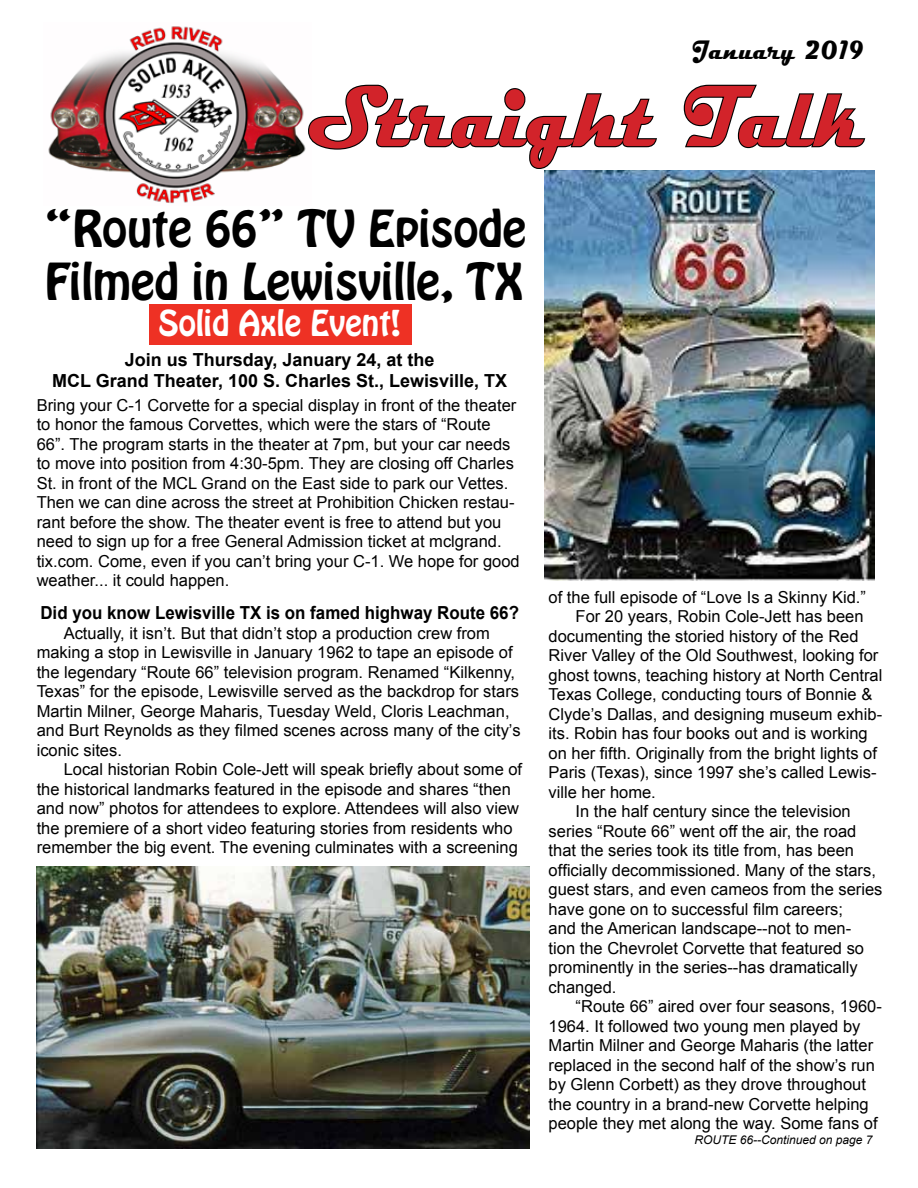
<style>
.page{position:relative;width:918px;height:1188px;background:#fff}
.page>*{position:absolute;margin:0;border:0;box-sizing:border-box;transform-origin:0 0}
.t1{font:700 87.75px "Magneto";letter-spacing:.01em;color:#d2232a;scale:.83 1}
.t2{font:45px/52.5px "Hobo Std";color:#000}
.t3{font:31.5px "Hobo Std";color:#fff}
.t4{font:700 27px "Magneto";letter-spacing:.01em;color:#000;scale:.83 1}
.t5{font:700 18px/21px "Arial";color:#000;text-align:center}
.t6{font:700 18px "Arial";color:#000;scale:.94 1}
.t7{font:16.5px/19.5px "Arial";color:#000}
.t8{font:italic 12px "Arial";color:#000}
</style>
<div class="page">
<div style="left:149px;top:304px;width:262px;height:41px;background:#ee3124"></div>
<img style="left:48px;top:26px;width:258px;height:178px">
<svg style="left:308px;top:84px;width:349px;height:85px"></svg>
<svg style="left:683px;top:84px;width:183px;height:65px"></svg>
<img style="left:544px;top:171px;width:331px;height:410px">
<img style="left:37px;top:866px;width:493px;height:283px">
<h3 class="t4" style="left:693px;top:34px;width:208px">January 2019</h3>
<h1 class="t1" style="left:307px;top:66px;width:673px">Straight Talk</h1>
<h2 class="t2" style="left:45px;top:203px;width:483px">“Route 66” TV Episode<br>Filmed in Lewisville, TX</h2>
<h3 class="t3" style="left:158px;top:301px;width:244px">Solid Axle Event!</h3>
<p class="t5" style="left:52px;top:349px;width:456px">Join us Thursday, January 24, at the<br>MCL Grand Theater, 100 S. Charles St., Lewisville, TX</p>
<p class="t7" style="left:37px;top:395px;width:485px">Bring your C-1 Corvette for a special display in front of the theater to honor the famous Corvettes, which were the stars of “Route 66”. The program starts in the theater at 7pm, but your car needs to move into position from 4:30-5pm. They are closing off Charles St. in front of the MCL Grand on the East side to park our Vettes.<br>Then we can dine across the street at Prohibition Chicken restau&shy;rant before the show. The theater event is free to attend but you need to sign up for a free General Admission ticket at mclgrand. tix.com. Come, even if you can’t bring your C-1. We hope for good weather... it could happen.</p>
<p class="t6" style="left:40px;top:601px;width:511px">Did you know Lewisville TX is on famed highway Route 66?</p>
<p class="t7" style="left:37px;top:623px;width:485px;text-indent:27px">Actually, it isn’t. But that didn’t stop a production crew from making a stop in Lewisville in January 1962 to tape an episode of the legendary “Route 66” television program. Renamed “Kilkenny, Texas” for the episode, Lewisville served as the backdrop for stars Martin Milner, George Maharis, Tuesday Weld, Cloris Leachman, and Burt Reynolds as they filmed scenes across many of the city’s iconic sites.</p>
<p class="t7" style="left:37px;top:760px;width:487px;text-indent:27px">Local historian Robin Cole-Jett will speak briefly about some of the historical landmarks featured in the episode and shares “then and now” photos for attendees to explore. Attendees will also view the premiere of a short video featuring stories from residents who remember the big event. The evening culminates with a screening</p>
<p class="t7" style="left:549px;top:587px;width:319px">of the full episode of “Love Is a Skinny Kid.”</p>
<p class="t7" style="left:576px;top:607px;width:289px">For 20 years, Robin Cole-Jett has been</p>
<p class="t7" style="left:549px;top:626px;width:311px">documenting the storied history of the Red</p>
<p class="t7" style="left:549px;top:646px;width:331px">River Valley of the Old Southwest, looking for</p>
<p class="t7" style="left:549px;top:665px;width:335px">ghost towns, teaching history at North Central</p>
<p class="t7" style="left:549px;top:685px;width:325px">Texas College, conducting tours of Bonnie &amp;</p>
<p class="t7" style="left:549px;top:704px;width:335px">Clyde’s Dallas, and designing museum exhib-</p>
<p class="t7" style="left:549px;top:724px;width:321px">its. Robin has four books out and is working</p>
<p class="t7" style="left:549px;top:743px;width:330px">on her fifth. Originally from the bright lights of</p>
<p class="t7" style="left:549px;top:763px;width:330px">Paris (Texas), since 1997 she’s called Lewis-</p>
<p class="t7" style="left:549px;top:782px;width:109px">ville her home.</p>
<p class="t7" style="left:576px;top:802px;width:277px">In the half century since the television</p>
<p class="t7" style="left:549px;top:821px;width:309px">series “Route 66” went off the air, the road</p>
<p class="t7" style="left:549px;top:841px;width:307px">that the series took its title from, has been</p>
<p class="t7" style="left:549px;top:860px;width:329px">officially decommissioned. Many of the stars,</p>
<p class="t7" style="left:549px;top:880px;width:335px">guest stars, and even cameos from the series</p>
<p class="t7" style="left:549px;top:899px;width:296px">have gone on to successful film careers;</p>
<p class="t7" style="left:549px;top:919px;width:304px">and the American landscape--not to men-</p>
<p class="t7" style="left:549px;top:938px;width:317px">tion the Chevrolet Corvette that featured so</p>
<p class="t7" style="left:549px;top:958px;width:310px">prominently in the series--has dramatically</p>
<p class="t7" style="left:549px;top:978px;width:69px">changed.</p>
<p class="t7" style="left:576px;top:997px;width:308px">“Route 66” aired over four seasons, 1960-</p>
<p class="t7" style="left:549px;top:1017px;width:313px">1964. It followed two young men played by</p>
<p class="t7" style="left:549px;top:1036px;width:326px">Martin Milner and George Maharis (the latter</p>
<p class="t7" style="left:549px;top:1056px;width:328px">replaced in the second half of the show’s run</p>
<p class="t7" style="left:549px;top:1075px;width:319px">by Glenn Corbett) as they drove throughout</p>
<p class="t7" style="left:549px;top:1095px;width:322px">the country in a brand-new Corvette helping</p>
<p class="t7" style="left:549px;top:1114px;width:330px">people they met along the way. Some fans of</p>
<p class="t8" style="left:695px;top:1132px;width:180px">ROUTE 66--Continued on page 7</p>
</div>
